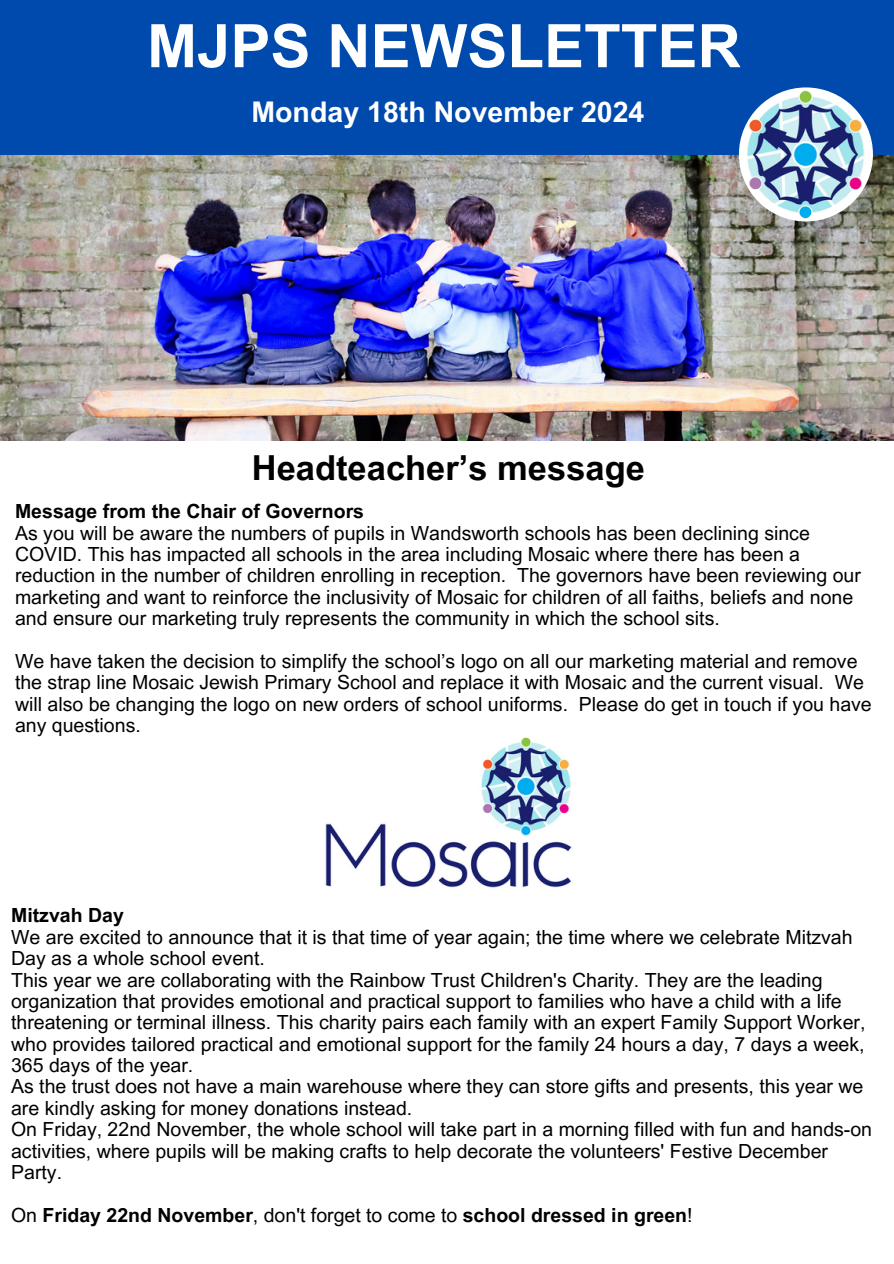
<style>
.page{position:relative;width:894px;height:1264px;background:#fff}
.page>*{position:absolute;margin:0;border:0;box-sizing:border-box;transform-origin:0 0}
.t1{font:700 60px "Arial MT Pro";color:#fff}
.t2{font:700 34.5px "Arial MT Pro";color:#000}
.t3{font:700 28.5px "Arial MT Pro";color:#fff}
.t4{font:19.5px/21.3px "Arial MT Pro";color:#000}
.t5{font:700 19.5px "Arial MT Pro";color:#000}
.s1{font-weight:400}
</style>
<div class="page">
<img style="left:0;top:154px;width:893px;height:287px">
<div style="left:0;top:0;width:893px;height:154px;background:#004aad"></div>
<img style="left:731px;top:87px;width:148px;height:138px">
<img style="left:325px;top:737px;width:247px;height:151px">
<h2 class="t1" style="left:147px;top:24px;width:595px">MJPS NEWSLETTER</h2>
<p class="t3" style="left:251px;top:101px;width:394px">Monday 18th November 2024</p>
<p class="t2" style="left:252px;top:455px;width:394px">Headteacher’s message</p>
<h1 class="t5" style="left:15px;top:504px;width:350px">Message from the Chair of Governors</h1>
<h3 class="t4" style="left:15px;top:524px;width:847px">As you will be aware the numbers of pupils in Wandsworth schools has been declining since COVID. This has impacted all schools in the area including Mosaic where there has been a reduction in the number of children enrolling in reception. The governors have been reviewing our marketing and want to reinforce the inclusivity of Mosaic for children of all faiths, beliefs and none and ensure our marketing truly represents the community in which the school sits.</h3>
<p class="t4" style="left:15px;top:653px;width:858px">We have taken the decision to simplify the school’s logo on all our marketing material and remove the strap line Mosaic Jewish Primary School and replace it with Mosaic and the current visual. We will also be changing the logo on new orders of school uniforms. Please do get in touch if you have any questions.</p>
<p class="t5" style="left:11px;top:908px;width:114px">Mitzvah Day</p>
<p class="t4" style="left:11px;top:928px;width:842px">We are excited to announce that it is that time of year again; the time where we celebrate Mitzvah<br>Day as a whole school event.</p>
<p class="t4" style="left:11px;top:971px;width:855px">This year we are collaborating with the Rainbow Trust Children's Charity. They are the leading organization that provides emotional and practical support to families who have a child with a life threatening or terminal illness. This charity pairs each family with an expert Family Support Worker, who provides tailored practical and emotional support for the family 24 hours a day, 7 days a week, 365 days of the year.</p>
<p class="t4" style="left:11px;top:1078px;width:853px">As the trust does not have a main warehouse where they can store gifts and presents, this year we are kindly asking for money donations instead.</p>
<p class="t4" style="left:11px;top:1121px;width:862px">On Friday, 22nd November, the whole school will take part in a morning filled with fun and hands-on activities, where pupils will be making crafts to help decorate the volunteers' Festive December<br>Party.</p>
<p class="t5" style="left:11px;top:1207px;width:682px"><span class="s1">On</span> Friday 22nd November<span class="s1">, don't forget to come to</span> school dressed in green<span class="s1">!</span></p>
</div>
